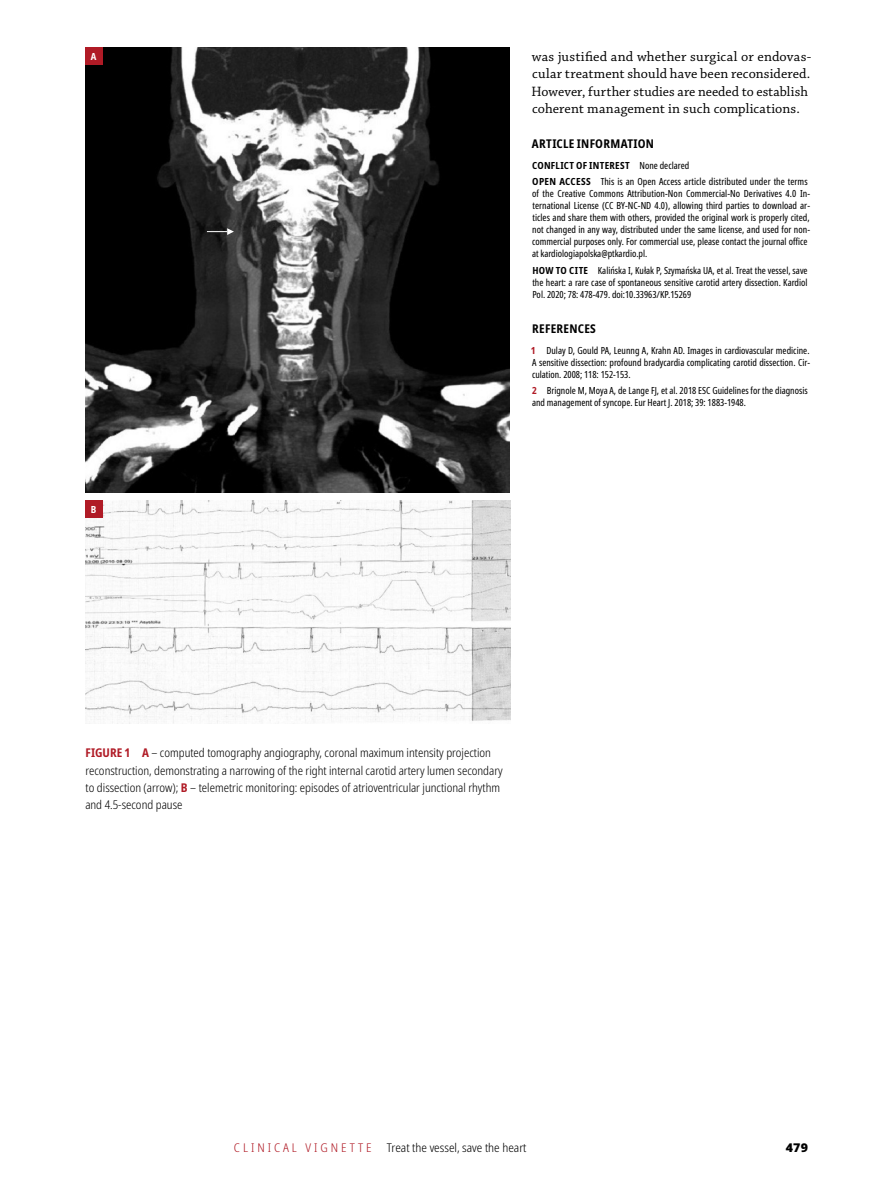
<style>
.page{position:relative;width:872px;height:1191px;background:#fff}
.page>*{position:absolute;margin:0;border:0;box-sizing:border-box;transform-origin:0 0}
.t1{font:14.25px/17.4px "Chaparral Pro MP";letter-spacing:.01em;color:#000}
.t2{font:300 condensed 12px/17.4px "Noto Sans";color:#000}
.t3{font:700 condensed 12px "Noto Sans";letter-spacing:.02em;color:#000}
.t4{font:300 condensed 12px "Noto Sans";color:#000;scale:1.04 1}
.t5{font:300 condensed 12px "Noto Sans";letter-spacing:.24em;color:#b01b26;scale:1.04 1}
.t6{font:900 12px "Noto Sans";color:#000;scale:1.04 1}
.t7{font:extra-condensed 9.75px/12px "Noto Sans";color:#000}
.t8{font:700 condensed 9.75px "Noto Sans";color:#fff}
.s1{font-weight:700;font-stretch:condensed}
.s2{font-weight:700;font-stretch:condensed;color:#b01b26}
.s3{font-weight:700;color:#b01b26}
</style>
<div class="page">
<img style="left:85px;top:48px;width:425px;height:444px">
<img style="left:85px;top:500px;width:425px;height:224px">
<div style="left:85px;top:48px;width:17px;height:17px;background:#b01b26"></div>
<div style="left:85px;top:500px;width:17px;height:18px;background:#b01b26"></div>
<svg style="left:207px;top:228px;width:27px;height:7px"></svg>
<p class="t8" style="left:91px;top:49px;width:7px">A</p>
<p class="t8" style="left:91px;top:502px;width:7px">B</p>
<h1 class="t1" style="left:531px;top:48px;width:281px">was justified and whether surgical or endovas‑ cular treatment should have been reconsidered.<br>However, further studies are needed to establish coherent management in such complications.</h1>
<p class="t3" style="left:532px;top:135px;width:124px">ARTICLE INFORMATION</p>
<p class="t7" style="left:532px;top:157px;width:277px;line-height:16.5px"><span class="s1">CONFLICT OF INTEREST</span> None declared<br><span class="s1">OPEN ACCESS</span> This is an Open Access article distributed under the terms</p>
<p class="t7" style="left:532px;top:188px;width:279px">of the Creative Commons Attribution-‑Non Commercial-‑No Derivatives 4.0 In&shy;ternational License (CC BY-‑NC-‑ND 4.0), allowing third parties to download ar&shy;ticles and share them with others, provided the original work is properly cited, not changed in any way, distributed under the same license, and used for non&shy;commercial purposes only. For commercial use, please contact the journal office at kardiologiapolska@ptkardio.pl.</p>
<p class="t7" style="left:532px;top:264px;width:277px;text-align:justify"><span class="s1">HOW TO CITE</span> Kalińska I, Kułak P, Szymańska UA, et al. Treat the vessel, save the heart: a rare case of spontaneous sensitive carotid artery dissection. Kardiol Pol. 2020; 78: 478-479. doi:10.33963/KP.15269</p>
<p class="t3" style="left:532px;top:319px;width:65px">REFERENCES</p>
<p class="t7" style="left:531px;top:344px;width:280px;text-align:justify"><span class="s2">1</span> Dulay D, Gould PA, Leunng A, Krahn AD. Images in cardiovascular medicine.<br>A sensitive dissection: profound bradycardia complicating carotid dissection. Cir&shy;culation. 2008; 118: 152-153.</p>
<p class="t7" style="left:532px;top:385px;width:277px"><span class="s2">2</span> Brignole M, Moya A, de Lange FJ, et al. 2018 ESC Guidelines for the diagnosis and management of syncope. Eur Heart J. 2018; 39: 1883-1948.</p>
<p class="t2" style="left:85px;top:744px;width:419px"><span class="s3">FIGURE 1 A</span> – computed tomography angiography, coronal maximum intensity projection reconstruction, demonstrating a narrowing of the right internal carotid artery lumen secondary to dissection (arrow); <span class="s3">B</span> – telemetric monitoring: episodes of atrioventricular junctional rhythm and 4.5‑second pause</p>
<p class="t5" style="left:234px;top:1139px;width:134px">CLINICAL VIGNETTE</p>
<p class="t4" style="left:387px;top:1139px;width:136px">Treat the vessel, save the heart</p>
<p class="t6" style="left:786px;top:1138px;width:23px">479</p>
</div>
